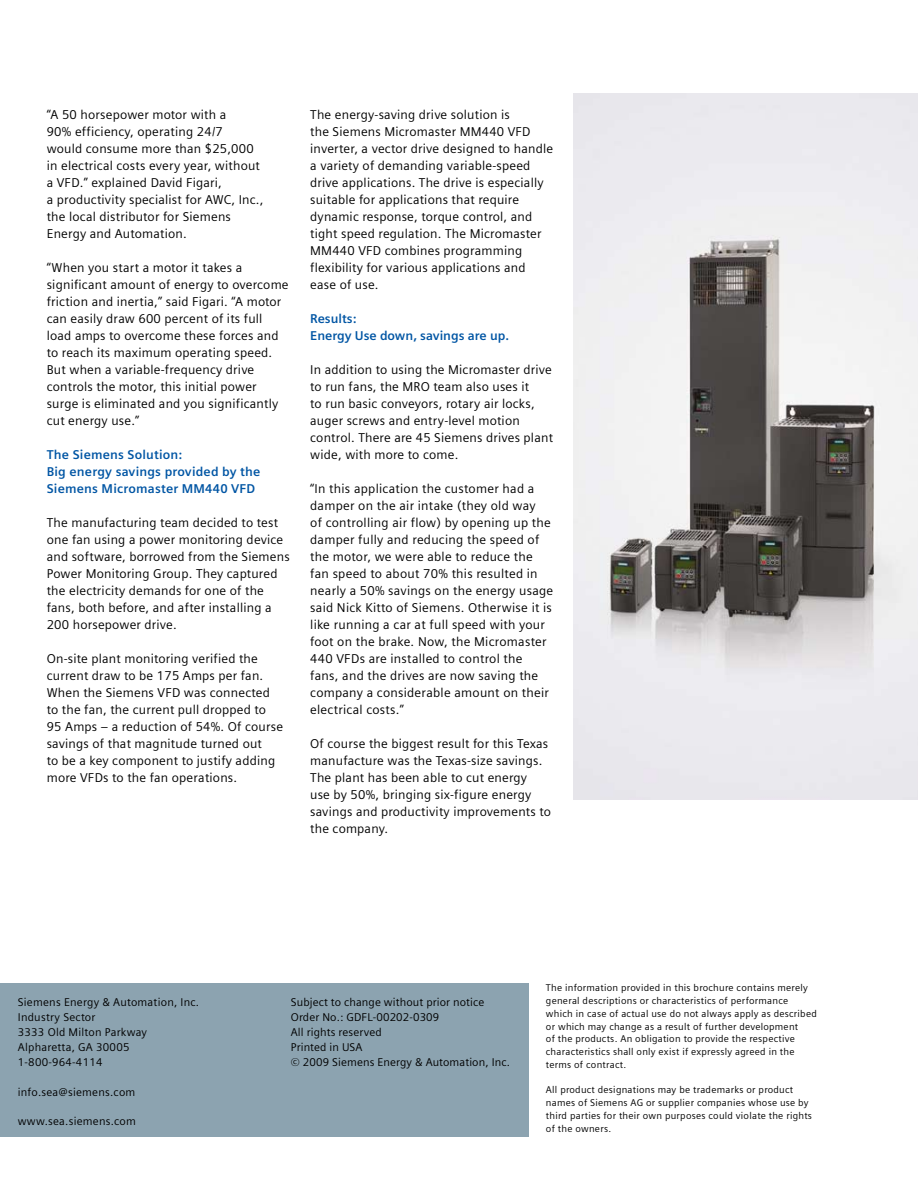
<style>
.page{position:relative;width:918px;height:1188px;background:#fff}
.page>*{position:absolute;margin:0;border:0;box-sizing:border-box;transform-origin:0 0}
.t1{font:12.75px/17px "Siemens Sans OT";letter-spacing:.015em;color:#000}
.t2{font:700 12.75px/17px "Siemens Sans OT";letter-spacing:.015em;color:#0055a4}
.t3{font:11.25px/14.9px "Siemens Sans OT";letter-spacing:.01em;color:#000}
.t4{font:9.75px/12.8px "Siemens Sans OT";letter-spacing:.025em;color:#000}
</style>
<div class="page">
<img style="left:574px;top:94px;width:344px;height:705px">
<div style="left:0;top:984px;width:529px;height:153px;background:#8ca3b0"></div>
<p class="t1" style="left:47px;top:106px;width:218px">“A 50 horsepower motor with a<br>90% efficiency, operating 24/7<br>would consume more than $25,000 in electrical costs every year, without a VFD.” explained David Figari,<br>a productivity specialist for AWC, Inc., the local distributor for Siemens<br>Energy and Automation.</p>
<p class="t1" style="left:47px;top:259px;width:243px">“When you start a motor it takes a significant amount of energy to overcome friction and inertia,” said Figari. “A motor can easily draw 600 percent of its full load amps to overcome these forces and to reach its maximum operating speed.<br>But when a variable-frequency drive controls the motor, this initial power surge is eliminated and you significantly cut energy use.”</p>
<p class="t2" style="left:47px;top:446px;width:215px">The Siemens Solution:<br>Big energy savings provided by the<br>Siemens Micromaster MM440 VFD</p>
<p class="t1" style="left:47px;top:514px;width:245px">The manufacturing team decided to test one fan using a power monitoring device and software, borrowed from the Siemens Power Monitoring Group. They captured the electricity demands for one of the fans, both before, and after installing a 200 horsepower drive.</p>
<p class="t1" style="left:47px;top:651px;width:238px">On-site plant monitoring verified the current draw to be 175 Amps per fan.<br>When the Siemens VFD was connected to the fan, the current pull dropped to 95 Amps – a reduction of 54%. Of course savings of that magnitude turned out<br>to be a key component to justify adding more VFDs to the fan operations.</p>
<p class="t1" style="left:310px;top:106px;width:244px">The energy-saving drive solution is<br>the Siemens Micromaster MM440 VFD inverter, a vector drive designed to handle a variety of demanding variable-speed drive applications. The drive is especially suitable for applications that require dynamic response, torque control, and tight speed regulation. The Micromaster MM440 VFD combines programming flexibility for various applications and ease of use.</p>
<p class="t2" style="left:310px;top:310px;width:200px">Results:<br>Energy Use down, savings are up.</p>
<p class="t1" style="left:310px;top:361px;width:244px">In addition to using the Micromaster drive to run fans, the MRO team also uses it<br>to run basic conveyors, rotary air locks, auger screws and entry-level motion control. There are 45 Siemens drives plant wide, with more to come.</p>
<p class="t1" style="left:310px;top:480px;width:245px">“In this application the customer had a damper on the air intake (they old way<br>of controlling air flow) by opening up the damper fully and reducing the speed of the motor, we were able to reduce the fan speed to about 70% this resulted in nearly a 50% savings on the energy usage said Nick Kitto of Siemens. Otherwise it is like running a car at full speed with your foot on the brake. Now, the Micromaster 440 VFDs are installed to control the fans, and the drives are now saving the company a considerable amount on their electrical costs.”</p>
<p class="t1" style="left:310px;top:736px;width:242px">Of course the biggest result for this Texas manufacture was the Texas-size savings.<br>The plant has been able to cut energy<br>use by 50%, bringing six-figure energy savings and productivity improvements to the company.</p>
<p class="t3" style="left:18px;top:995px;width:183px">Siemens Energy &amp; Automation, Inc.<br>Industry Sector<br>3333 Old Milton Parkway<br>Alpharetta, GA 30005<br>1-800-964-4114</p>
<p class="t3" style="left:18px;top:1084px;width:119px">info.sea@siemens.com</p>
<p class="t3" style="left:18px;top:1114px;width:120px">www.sea.siemens.com</p>
<p class="t3" style="left:291px;top:995px;width:221px">Subject to change without prior notice<br>Order No.: GDFL-00202-0309<br>All rights reserved<br>Printed in USA<br>© 2009 Siemens Energy &amp; Automation, Inc.</p>
<p class="t4" style="left:546px;top:982px;width:272px">The information provided in this brochure contains merely general descriptions or characteristics of performance which in case of actual use do not always apply as described or which may change as a result of further development<br>of the products. An obligation to provide the respective characteristics shall only exist if expressly agreed in the terms of contract.</p>
<p class="t4" style="left:546px;top:1084px;width:268px">All product designations may be trademarks or product names of Siemens AG or supplier companies whose use by third parties for their own purposes could violate the rights of the owners.</p>
</div>
